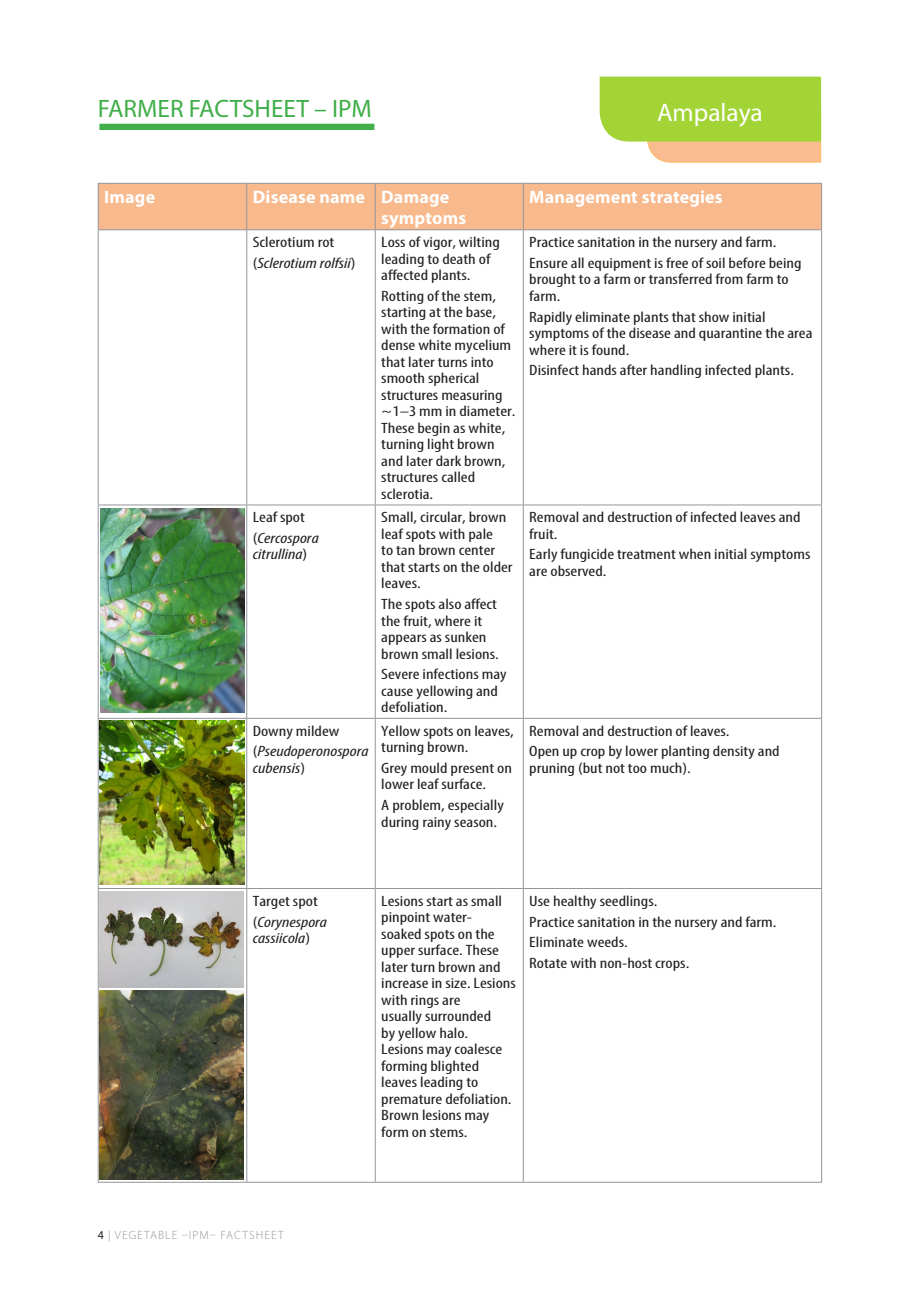
<style>
.page{position:relative;width:919px;height:1289px;background:#fff}
.page>*{position:absolute;margin:0;border:0;box-sizing:border-box;transform-origin:0 0}
.t1{font:25.5px "Myriad Pro";color:#fff}
.t2{font:25.2px "Myriad Pro";color:#40ae49}
.heading3_table_headi{font:700 18px/21px "Myriad Pro";letter-spacing:.01em;color:#fff}
.Table_text_Phillipin{font:condensed 15px/16.5px "Myriad Pro";color:#231f20;scale:1.25 1}
.Table_text_Phillipin-2{font:italic condensed 15px/16.5px "Myriad Pro";color:#231f20;scale:1.25 1}
.t3{font:300 12px "Myriad Pro";letter-spacing:.09em;color:#939598}
.s1{font-style:normal}
.s2{font-weight:400;color:#231f20}
</style>
<div class="page">
<div style="left:99px;top:184px;width:722px;height:45px;background:#f8b98c"></div>
<hr style="left:98px;top:1181px;width:149px;height:1px;background:#939598">
<hr style="left:247px;top:1181px;width:128px;height:1px;background:#939598">
<hr style="left:375px;top:1181px;width:148px;height:1px;background:#939598">
<hr style="left:523px;top:1181px;width:298px;height:1px;background:#939598">
<hr style="left:98px;top:230px;width:1px;height:274px;background:#939598">
<hr style="left:246px;top:230px;width:1px;height:274px;background:#939598">
<hr style="left:375px;top:230px;width:1px;height:274px;background:#939598">
<hr style="left:523px;top:230px;width:1px;height:274px;background:#939598">
<hr style="left:821px;top:230px;width:1px;height:274px;background:#939598">
<hr style="left:98px;top:718px;width:1px;height:170px;background:#939598">
<hr style="left:246px;top:718px;width:1px;height:170px;background:#939598">
<hr style="left:375px;top:718px;width:1px;height:170px;background:#939598">
<hr style="left:523px;top:718px;width:1px;height:170px;background:#939598">
<hr style="left:821px;top:718px;width:1px;height:170px;background:#939598">
<hr style="left:98px;top:888px;width:149px;height:1px;background:#939598">
<hr style="left:98px;top:888px;width:1px;height:293px;background:#939598">
<hr style="left:247px;top:888px;width:128px;height:1px;background:#939598">
<hr style="left:246px;top:888px;width:1px;height:293px;background:#939598">
<hr style="left:375px;top:888px;width:148px;height:1px;background:#939598">
<hr style="left:375px;top:888px;width:1px;height:293px;background:#939598">
<hr style="left:523px;top:888px;width:298px;height:1px;background:#939598">
<hr style="left:523px;top:888px;width:1px;height:293px;background:#939598">
<hr style="left:821px;top:888px;width:1px;height:293px;background:#939598">
<hr style="left:98px;top:183px;width:149px;height:1px;background:#939598">
<hr style="left:98px;top:184px;width:1px;height:45px;background:#939598">
<hr style="left:247px;top:183px;width:128px;height:1px;background:#939598">
<hr style="left:246px;top:184px;width:1px;height:45px;background:#939598">
<hr style="left:375px;top:183px;width:148px;height:1px;background:#939598">
<hr style="left:375px;top:184px;width:1px;height:45px;background:#939598">
<hr style="left:523px;top:183px;width:298px;height:1px;background:#939598">
<hr style="left:523px;top:184px;width:1px;height:45px;background:#939598">
<hr style="left:821px;top:184px;width:1px;height:45px;background:#939598">
<hr style="left:98px;top:229px;width:149px;height:1px;background:#939598">
<hr style="left:247px;top:229px;width:128px;height:1px;background:#939598">
<hr style="left:375px;top:229px;width:148px;height:1px;background:#939598">
<hr style="left:523px;top:229px;width:298px;height:1px;background:#939598">
<hr style="left:98px;top:504px;width:149px;height:1px;background:#939598">
<hr style="left:98px;top:505px;width:1px;height:213px;background:#939598">
<hr style="left:247px;top:504px;width:128px;height:1px;background:#939598">
<hr style="left:246px;top:505px;width:1px;height:213px;background:#939598">
<hr style="left:375px;top:504px;width:148px;height:1px;background:#939598">
<hr style="left:375px;top:505px;width:1px;height:213px;background:#939598">
<hr style="left:523px;top:504px;width:298px;height:1px;background:#939598">
<hr style="left:523px;top:505px;width:1px;height:213px;background:#939598">
<hr style="left:821px;top:505px;width:1px;height:213px;background:#939598">
<hr style="left:98px;top:718px;width:149px;height:1px;background:#939598">
<hr style="left:247px;top:718px;width:128px;height:1px;background:#939598">
<hr style="left:375px;top:718px;width:148px;height:1px;background:#939598">
<hr style="left:523px;top:718px;width:298px;height:1px;background:#939598">
<img style="left:100px;top:720px;width:144px;height:164px">
<img style="left:100px;top:508px;width:144px;height:204px">
<img style="left:100px;top:891px;width:144px;height:96px">
<img style="left:99px;top:990px;width:145px;height:189px">
<svg style="left:599px;top:77px;width:222px;height:86px;background:#b8d254"></svg>
<div style="left:99px;top:124px;width:275px;height:6px;background:#40ae49"></div>
<h2 class="t2" style="left:98px;top:93px;width:275px">FARMER FACTSHEET – IPM</h2>
<h1 class="t1" style="left:657px;top:96px;width:107px">Ampalaya</h1>
<p class="heading3_table_headi" style="left:104px;top:186px;width:52px">Image</p>
<p class="heading3_table_headi" style="left:253px;top:186px;width:114px">Disease name</p>
<p class="heading3_table_headi" style="left:381px;top:186px;width:86px">Damage symptoms</p>
<p class="heading3_table_headi" style="left:529px;top:186px;width:195px">Management strategies</p>
<p class="Table_text_Phillipin" style="left:253px;top:234px;width:67px">Sclerotium rot</p>
<p class="Table_text_Phillipin-2" style="left:253px;top:254px;width:84px"><span class="s1">(</span>Sclerotium rolfsii<span class="s1">)</span></p>
<p class="Table_text_Phillipin" style="left:381px;top:234px;width:96px">Loss of vigor, wilting leading to death of affected plants.</p>
<p class="Table_text_Phillipin" style="left:381px;top:287px;width:109px">Rotting of the stem, starting at the base, with the formation of dense white mycelium that later turns into smooth spherical structures measuring ~1–3 mm in diameter.<br>These begin as white, turning light brown and later dark brown, structures called sclerotia.</p>
<p class="Table_text_Phillipin" style="left:529px;top:234px;width:199px">Practice sanitation in the nursery and farm.</p>
<p class="Table_text_Phillipin" style="left:529px;top:254px;width:219px">Ensure all equipment is free of soil before being brought to a farm or transferred from farm to farm.</p>
<p class="Table_text_Phillipin" style="left:529px;top:308px;width:228px">Rapidly eliminate plants that show initial symptoms of the disease and quarantine the area where it is found.</p>
<p class="Table_text_Phillipin" style="left:529px;top:362px;width:213px">Disinfect hands after handling infected plants.</p>
<p class="Table_text_Phillipin" style="left:253px;top:509px;width:43px">Leaf spot</p>
<p class="Table_text_Phillipin-2" style="left:253px;top:529px;width:54px"><span class="s1">(</span>Cercospora citrullina<span class="s1">)</span></p>
<p class="Table_text_Phillipin" style="left:253px;top:722px;width:71px">Downy mildew</p>
<p class="Table_text_Phillipin-2" style="left:253px;top:743px;width:94px"><span class="s1">(</span>Pseudoperonospora cubensis<span class="s1">)</span></p>
<p class="Table_text_Phillipin" style="left:381px;top:509px;width:107px">Small, circular, brown leaf spots with pale<br>to tan brown center that starts on the older leaves.</p>
<p class="Table_text_Phillipin" style="left:381px;top:595px;width:96px">The spots also affect the fruit, where it appears as sunken brown small lesions.</p>
<p class="Table_text_Phillipin" style="left:381px;top:666px;width:102px">Severe infections may cause yellowing and defoliation.</p>
<p class="Table_text_Phillipin" style="left:381px;top:722px;width:108px">Yellow spots on leaves, turning brown.</p>
<p class="Table_text_Phillipin" style="left:381px;top:759px;width:106px">Grey mould present on lower leaf surface.</p>
<p class="Table_text_Phillipin" style="left:381px;top:796px;width:100px">A problem, especially during rainy season.</p>
<p class="Table_text_Phillipin" style="left:529px;top:509px;width:218px">Removal and destruction of infected leaves and fruit.</p>
<p class="Table_text_Phillipin" style="left:529px;top:546px;width:226px">Early fungicide treatment when initial symptoms are observed.</p>
<p class="Table_text_Phillipin" style="left:529px;top:722px;width:162px">Removal and destruction of leaves.</p>
<p class="Table_text_Phillipin" style="left:529px;top:743px;width:202px">Open up crop by lower planting density and pruning (but not too much).</p>
<p class="Table_text_Phillipin" style="left:253px;top:892px;width:53px">Target spot</p>
<p class="Table_text_Phillipin-2" style="left:253px;top:913px;width:61px"><span class="s1">(</span>Corynespora cassiicola<span class="s1">)</span></p>
<p class="Table_text_Phillipin" style="left:381px;top:892px;width:109px">Lesions start as small pinpoint water&shy;soaked spots on the upper surface. These later turn brown and increase in size. Lesions with rings are<br>usually surrounded<br>by yellow halo.<br>Lesions may coalesce forming blighted leaves leading to premature defoliation.<br>Brown lesions may form on stems.</p>
<p class="Table_text_Phillipin" style="left:529px;top:892px;width:104px">Use healthy seedlings.</p>
<p class="Table_text_Phillipin" style="left:529px;top:913px;width:199px">Practice sanitation in the nursery and farm.</p>
<p class="Table_text_Phillipin" style="left:529px;top:933px;width:80px">Eliminate weeds.</p>
<p class="Table_text_Phillipin" style="left:529px;top:954px;width:129px">Rotate with non-host crops.</p>
<p class="t3" style="left:98px;top:1227px;width:187px"><span class="s2">4</span> | VEGETABLE –IPM– FACTSHEET</p>
</div>
